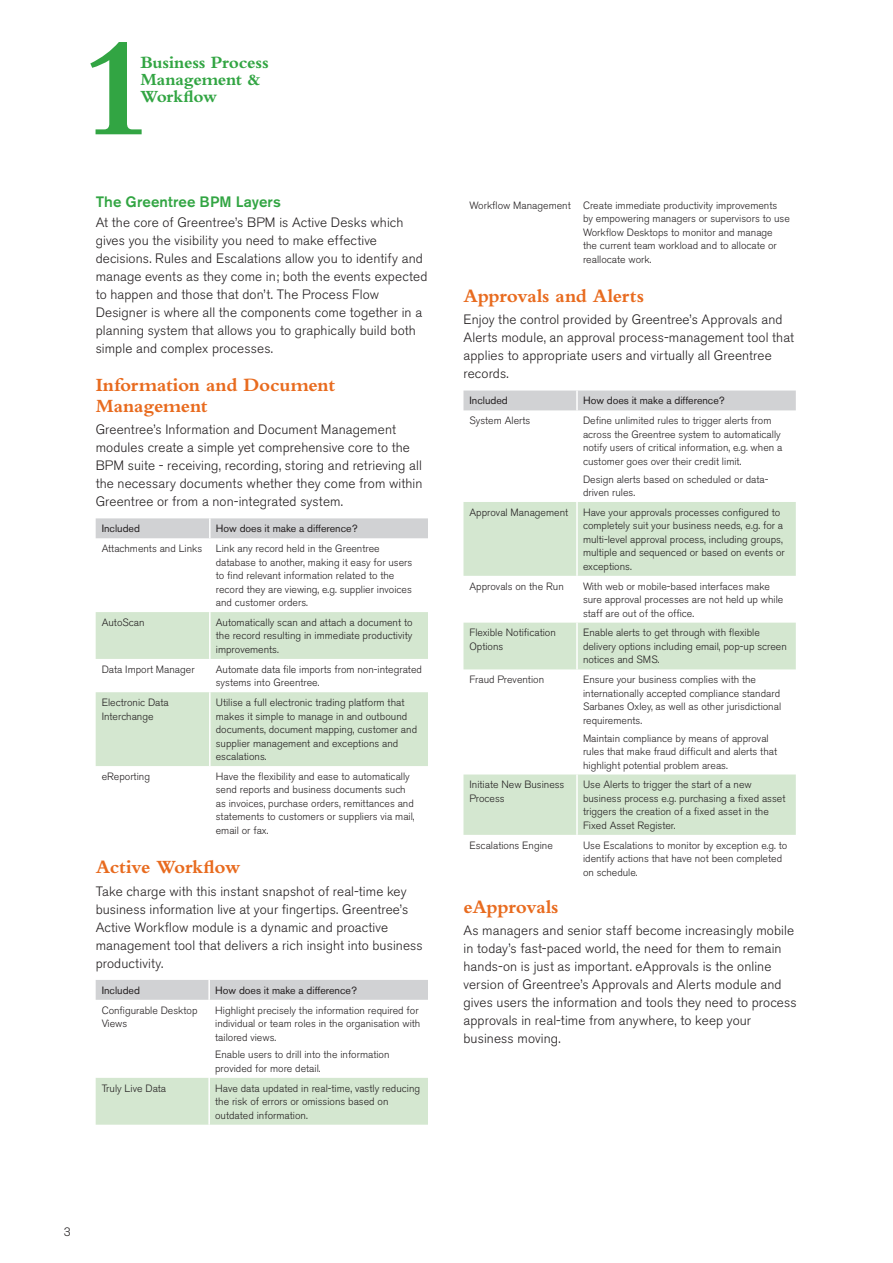
<style>
.page{position:relative;width:893px;height:1263px;background:#fff}
.page>*{position:absolute;margin:0;border:0;box-sizing:border-box;transform-origin:0 0}
.t1{font:700 144.9px "Bembo";color:#32a543}
.t2{font:700 19.5px/21px "Bembo";letter-spacing:-.01em;color:#e86b1f}
.t3{font:700 17.85px/16.5px "Bembo";letter-spacing:-.015em;color:#32a543}
.t4{font:500 15px "Akzidenz Grotesk BE";letter-spacing:.01em;color:#32a543}
.t5{font:300 13.5px/18px "Akzidenz Grotesk BE";letter-spacing:.01em;color:#231f20}
.t6{font:300 12px "Akzidenz Grotesk BE";color:#231f20}
.t7{font:300 10.5px/13.5px "Akzidenz Grotesk BE";color:#231f20}
.t8{font:10.5px "Akzidenz Grotesk BE";color:#231f20}
</style>
<div class="page">
<div style="left:463px;top:390px;width:333px;height:20px;background:#d1d2d4"></div>
<svg style="left:463px;top:502px;width:333px;height:333px;fill:#d4e7d0"></svg>
<hr style="left:576px;top:390px;width:2px;height:20px;background:#fff">
<hr style="left:576px;top:502px;width:2px;height:74px;background:#fff">
<hr style="left:576px;top:623px;width:2px;height:46px;background:#fff">
<hr style="left:576px;top:774px;width:2px;height:61px;background:#fff">
<div style="left:96px;top:518px;width:332px;height:20px;background:#d1d2d4"></div>
<svg style="left:96px;top:612px;width:332px;height:154px;fill:#d4e7d0"></svg>
<hr style="left:209px;top:518px;width:2px;height:20px;background:#fff">
<hr style="left:209px;top:692px;width:2px;height:74px;background:#fff">
<hr style="left:209px;top:612px;width:2px;height:47px;background:#fff">
<div style="left:96px;top:980px;width:332px;height:20px;background:#d1d2d4"></div>
<div style="left:96px;top:1078px;width:332px;height:47px;background:#d4e7d0"></div>
<hr style="left:208px;top:980px;width:2px;height:20px;background:#fff">
<hr style="left:208px;top:1078px;width:2px;height:47px;background:#fff">
<h1 class="t1" style="left:80px;top:8px;width:74px">1</h1>
<h3 class="t3" style="left:141px;top:54px;width:130px">Business Process<br>Management &amp;</h3>
<h3 class="t3" style="left:141px;top:88px;width:78px">Workflow</h3>
<h3 class="t4" style="left:96px;top:192px;width:187px">The Greentree BPM Layers</h3>
<p class="t5" style="left:96px;top:213px;width:333px">At the core of Greentree’s BPM is Active Desks which gives you the visibility you need to make effective decisions. Rules and Escalations allow you to identify and manage events as they come in; both the events expected to happen and those that don’t. The Process Flow Designer is where all the components come together in a planning system that allows you to graphically build both simple and complex processes.</p>
<h2 class="t2" style="left:96px;top:374px;width:241px">Information and Document<br>Management</h2>
<p class="t5" style="left:96px;top:421px;width:328px">Greentree’s Information and Document Management modules create a simple yet comprehensive core to the BPM suite - receiving, recording, storing and retrieving all the necessary documents whether they come from within Greentree or from a non-integrated system.</p>
<p class="t8" style="left:102px;top:522px;width:40px">Included</p>
<p class="t8" style="left:216px;top:522px;width:143px">How does it make a difference?</p>
<p class="t7" style="left:102px;top:542px;width:102px">Attachments and Links</p>
<p class="t7" style="left:216px;top:542px;width:198px">Link any record held in the Greentree database to another, making it easy for users to find relevant information related to the record they are viewing, e.g. supplier invoices and customer orders.</p>
<p class="t7" style="left:102px;top:616px;width:44px">AutoScan</p>
<p class="t7" style="left:216px;top:616px;width:198px;text-align:justify">Automatically scan and attach a document to the record resulting in immediate productivity improvements.</p>
<p class="t7" style="left:102px;top:663px;width:95px">Data Import Manager</p>
<p class="t7" style="left:216px;top:663px;width:208px">Automate data file imports from non-integrated systems into Greentree.</p>
<p class="t7" style="left:102px;top:696px;width:69px">Electronic Data<br>Interchange</p>
<p class="t7" style="left:216px;top:696px;width:203px">Utilise a full electronic trading platform that makes it simple to manage in and outbound documents, document mapping, customer and supplier management and exceptions and escalations.</p>
<p class="t7" style="left:102px;top:770px;width:50px">eReporting</p>
<p class="t7" style="left:216px;top:770px;width:200px">Have the flexibility and ease to automatically send reports and business documents such as invoices, purchase orders, remittances and statements to customers or suppliers via mail, email or fax.</p>
<h2 class="t2" style="left:96px;top:856px;width:146px">Active Workflow</h2>
<p class="t5" style="left:96px;top:882px;width:329px">Take charge with this instant snapshot of real-time key business information live at your fingertips. Greentree’s Active Workflow module is a dynamic and proactive management tool that delivers a rich insight into business productivity.</p>
<p class="t8" style="left:102px;top:984px;width:40px">Included</p>
<p class="t8" style="left:215px;top:984px;width:143px">How does it make a difference?</p>
<p class="t7" style="left:102px;top:1003px;width:97px">Configurable Desktop<br>Views</p>
<p class="t7" style="left:215px;top:1003px;width:207px">Highlight precisely the information required for individual or team roles in the organisation with tailored views.</p>
<p class="t7" style="left:215px;top:1048px;width:176px">Enable users to drill into the information provided for more detail.</p>
<p class="t7" style="left:102px;top:1081px;width:66px">Truly Live Data</p>
<p class="t7" style="left:215px;top:1081px;width:207px">Have data updated in real-time, vastly reducing the risk of errors or omissions based on outdated information.</p>
<p class="t7" style="left:583px;top:198px;width:208px;text-indent:-113px">Workflow Management Create immediate productivity improvements by empowering managers or supervisors to use Workflow Desktops to monitor and manage<br>the current team workload and to allocate or reallocate work.</p>
<h2 class="t2" style="left:463px;top:285px;width:182px">Approvals and Alerts</h2>
<p class="t5" style="left:463px;top:311px;width:332px">Enjoy the control provided by Greentree’s Approvals and Alerts module, an approval process-management tool that applies to appropriate users and virtually all Greentree records.</p>
<p class="t8" style="left:469px;top:394px;width:40px">Included</p>
<p class="t8" style="left:583px;top:394px;width:143px">How does it make a difference?</p>
<p class="t7" style="left:469px;top:414px;width:62px">System Alerts</p>
<p class="t7" style="left:583px;top:414px;width:201px">Define unlimited rules to trigger alerts from across the Greentree system to automatically notify users of critical information, e.g. when a customer goes over their credit limit.</p>
<p class="t7" style="left:583px;top:472px;width:187px">Design alerts based on scheduled or data&shy;driven rules.</p>
<p class="t7" style="left:469px;top:506px;width:100px">Approval Management</p>
<p class="t7" style="left:583px;top:506px;width:203px">Have your approvals processes configured to completely suit your business needs, e.g. for a multi-level approval process, including groups, multiple and sequenced or based on events or exceptions.</p>
<p class="t7" style="left:469px;top:579px;width:96px">Approvals on the Run</p>
<p class="t7" style="left:583px;top:579px;width:202px">With web or mobile-based interfaces make sure approval processes are not held up while staff are out of the office.</p>
<p class="t7" style="left:469px;top:626px;width:88px">Flexible Notification<br>Options</p>
<p class="t7" style="left:583px;top:626px;width:205px">Enable alerts to get through with flexible delivery options including email, pop-up screen notices and SMS.</p>
<p class="t7" style="left:469px;top:673px;width:76px">Fraud Prevention</p>
<p class="t7" style="left:583px;top:673px;width:200px">Ensure your business complies with the internationally accepted compliance standard Sarbanes Oxley, as well as other jurisdictional requirements.</p>
<p class="t7" style="left:583px;top:731px;width:196px">Maintain compliance by means of approval rules that make fraud difficult and alerts that highlight potential problem areas.</p>
<p class="t7" style="left:469px;top:778px;width:96px">Initiate New Business<br>Process</p>
<p class="t7" style="left:583px;top:778px;width:204px">Use Alerts to trigger the start of a new business process e.g. purchasing a fixed asset triggers the creation of a fixed asset in the Fixed Asset Register.</p>
<p class="t7" style="left:469px;top:838px;width:85px">Escalations Engine</p>
<p class="t7" style="left:583px;top:838px;width:206px">Use Escalations to monitor by exception e.g. to identify actions that have not been completed on schedule.</p>
<h2 class="t2" style="left:463px;top:896px;width:97px">eApprovals</h2>
<p class="t5" style="left:463px;top:922px;width:335px">As managers and senior staff become increasingly mobile in today’s fast-paced world, the need for them to remain hands-on is just as important. eApprovals is the online version of Greentree’s Approvals and Alerts module and gives users the information and tools they need to process approvals in real-time from anywhere, to keep your business moving.</p>
<p class="t6" style="left:64px;top:1225px;width:8px">3</p>
</div>
